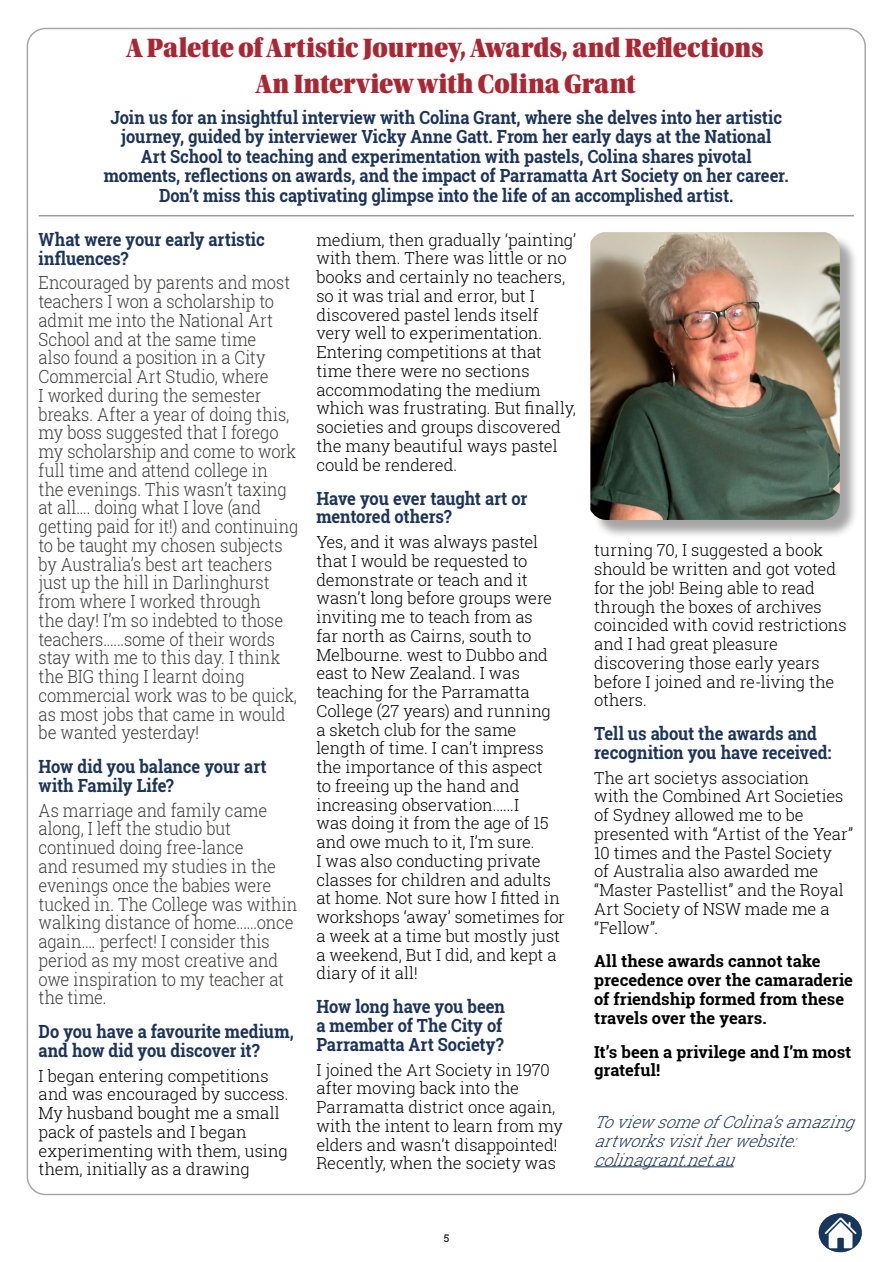
<style>
.page{position:relative;width:893px;height:1262px;background:#fff}
.page>*{position:absolute;margin:0;border:0;box-sizing:border-box;transform-origin:0 0}
.t1{font:28.05px/36px "Utopia Std Black Headline";letter-spacing:.005em;color:#a92732;text-align:center;scale:.91 1}
.t2{font:300 18.15px/18.8px "Roboto Slab";letter-spacing:-.01em;color:#3c3c3b;scale:.91 1}
.t3{font:700 18.15px/18.8px "Roboto Slab";letter-spacing:-.005em;color:#1d3459;scale:.91 1}
.t4{font:300 16.5px/18.8px "Roboto Slab";letter-spacing:-.005em;color:#000}
.t5{font:700 16.5px/18.8px "Roboto Slab";letter-spacing:-.005em;color:#000}
.t6{font:italic 300 16.5px/18.8px "Roboto Slab";color:#1d3459}
.t7{font:10.5px "Roboto Slab";color:#000}
</style>
<div class="page">
<img style="left:818px;top:1213px;width:43px;height:39px">
<hr style="left:594px;top:1166px;width:139px;height:1px;background:#1d3459">
<hr style="left:39px;top:215px;width:815px;height:1px;background:#000">
<div style="left:593px;top:234px;width:265px;height:305px;background:#000;opacity:.35"></div>
<img style="left:590px;top:232px;width:249px;height:288px">
<h1 class="t1" style="left:127px;top:30px;width:700px">A Palette of Artistic Journey, Awards, and Reflections<br>An Interview with Colina Grant</h1>
<p class="t3" style="left:104px;top:107px;width:754px;line-height:19.5px;text-align:center">Join us for an insightful interview with Colina Grant, where she delves into her artistic journey, guided by interviewer Vicky Anne Gatt. From her early days at the National<br>Art School to teaching and experimentation with pastels, Colina shares pivotal moments, reflections on awards, and the impact of Parramatta Art Society on her career.<br>Don’t miss this captivating glimpse into the life of an accomplished artist.</p>
<p class="t3" style="left:39px;top:230px;width:250px">What were your early artistic influences?</p>
<p class="t2" style="left:39px;top:273px;width:287px">Encouraged by parents and most teachers I won a scholarship to admit me into the National Art<br>School and at the same time<br>also found a position in a City<br>Commercial Art Studio, where<br>I worked during the semester breaks. After a year of doing this, my boss suggested that I forego my scholarship and come to work full time and attend college in<br>the evenings. This wasn’t taxing at all.... doing what I love (and getting paid for it!) and continuing to be taught my chosen subjects by Australia’s best art teachers just up the hill in Darlinghurst from where I worked through<br>the day! I’m so indebted to those teachers......some of their words stay with me to this day. I think the BIG thing I learnt doing commercial work was to be quick, as most jobs that came in would be wanted yesterday!</p>
<p class="t3" style="left:39px;top:757px;width:252px">How did you balance your art with Family Life?</p>
<p class="t2" style="left:39px;top:800px;width:286px">As marriage and family came along, I left the studio but continued doing free-lance<br>and resumed my studies in the evenings once the babies were tucked in. The College was within walking distance of home......once again.... perfect! I consider this period as my most creative and owe inspiration to my teacher at the time.</p>
<p class="t3" style="left:39px;top:1021px;width:282px">Do you have a favourite medium, and how did you discover it?</p>
<p class="t4" style="left:39px;top:1065px;width:251px">I began entering competitions and was encouraged by success.<br>My husband bought me a small pack of pastels and I began experimenting with them, using them, initially as a drawing</p>
<p class="t4" style="left:316px;top:230px;width:261px">medium, then gradually ‘painting’ with them. There was little or no books and certainly no teachers, so it was trial and error, but I discovered pastel lends itself very well to experimentation.<br>Entering competitions at that time there were no sections accommodating the medium which was frustrating. But finally, societies and groups discovered the many beautiful ways pastel could be rendered.</p>
<p class="t3" style="left:316px;top:488px;width:233px">Have you ever taught art or mentored others?</p>
<p class="t4" style="left:316px;top:532px;width:250px">Yes, and it was always pastel that I would be requested to demonstrate or teach and it wasn’t long before groups were inviting me to teach from as<br>far north as Cairns, south to<br>Melbourne. west to Dubbo and east to New Zealand. I was teaching for the Parramatta<br>College (27 years) and running<br>a sketch club for the same length of time. I can’t impress the importance of this aspect<br>to freeing up the hand and increasing observation......I<br>was doing it from the age of 15 and owe much to it, I’m sure.<br>I was also conducting private classes for children and adults at home. Not sure how I fitted in workshops ‘away’ sometimes for a week at a time but mostly just a weekend, But I did, and kept a diary of it all!</p>
<p class="t3" style="left:316px;top:997px;width:209px">How long have you been a member of The City of<br>Parramatta Art Society?</p>
<p class="t4" style="left:316px;top:1059px;width:248px">I joined the Art Society in 1970 after moving back into the<br>Parramatta district once again, with the intent to learn from my elders and wasn’t disappointed!<br>Recently, when the society was</p>
<p class="t4" style="left:594px;top:540px;width:254px">turning 70, I suggested a book should be written and got voted for the job! Being able to read through the boxes of archives coincided with covid restrictions and I had great pleasure discovering those early years before I joined and re-living the others.</p>
<p class="t3" style="left:594px;top:724px;width:262px">Tell us about the awards and recognition you have received:</p>
<p class="t4" style="left:594px;top:768px;width:260px">The art societys association<br>with the Combined Art Societies of Sydney allowed me to be presented with “Artist of the Year”<br>10 times and the Pastel Society<br>of Australia also awarded me “Master Pastellist” and the Royal<br>Art Society of NSW made me a “Fellow”.</p>
<p class="t5" style="left:594px;top:952px;width:260px">All these awards cannot take precedence over the camaraderie of friendship formed from these travels over the years.</p>
<p class="t5" style="left:594px;top:1042px;width:259px">It’s been a privilege and I’m most grateful!</p>
<p class="t6" style="left:594px;top:1112px;width:270px">ToviewsomeofColina’samazing artworksvisitherwebsite: colinagrant.net.au</p>
<p class="t7" style="left:443px;top:1230px;width:7px">5</p>
</div>
